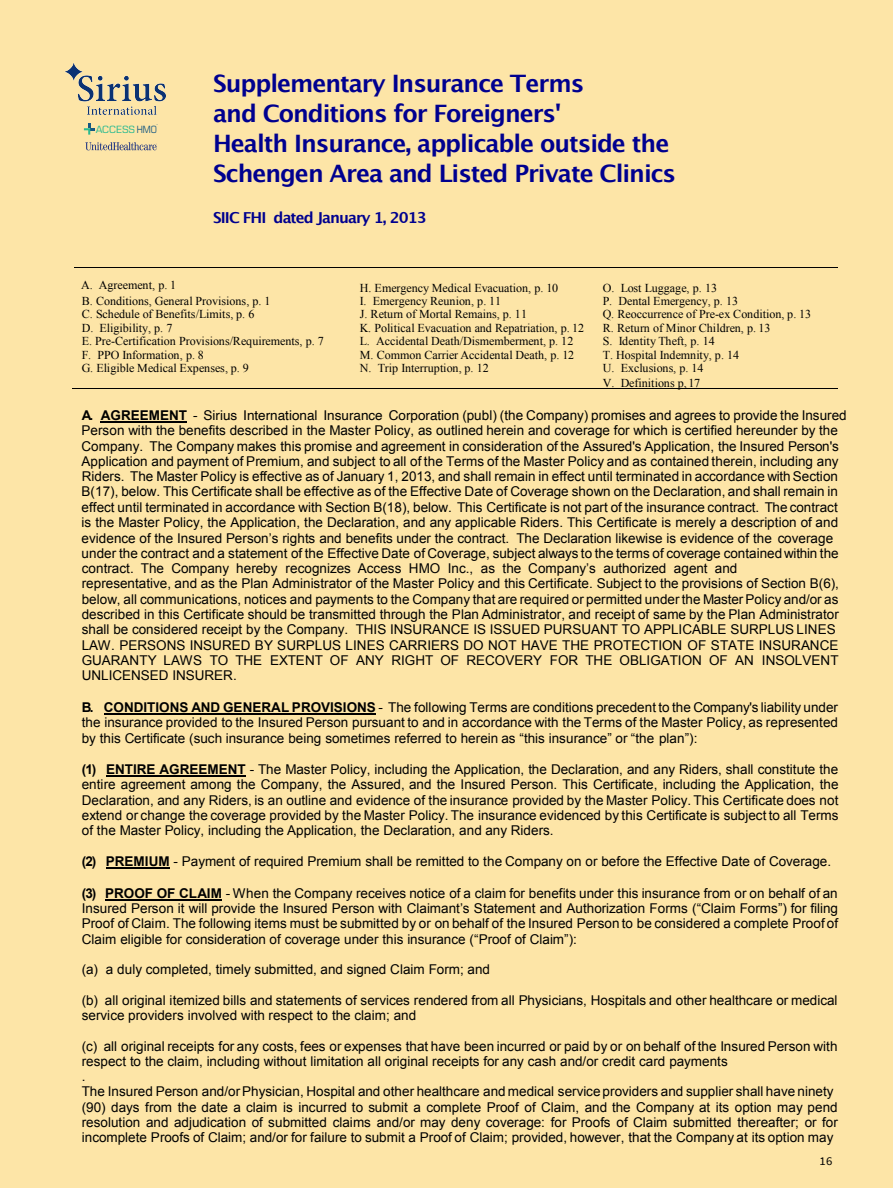
<style>
.page{position:relative;width:894px;height:1188px;background:#fff}
.page>*{position:absolute;margin:0;border:0;box-sizing:border-box;transform-origin:0 0}
.t1{font:700 24px/30px "Lucida Grande";letter-spacing:-.045em;color:#00008f}
.t2{font:700 15.15px "Lucida Grande";letter-spacing:-.065em;color:#00008f}
.t3{font:13.5px/15.3px "Arial";letter-spacing:.005em;color:#000}
.t4{font:12px/15.3px "Times New Roman";letter-spacing:-.005em;color:#000}
.t5{font:11.85px "Source Sans Pro";color:#000;scale:1.07 1}
.t6{font:10.65px "Eurostile Next LT Pro";color:#2aba91}
.s1{font-family:"Eurostile LT Std";font-stretch:condensed;font-size:10.05px;color:#155882}
.s2{font-weight:700}
.s3{font-family:"Helvetica"}
</style>
<div class="page">
<div style="left:1px;top:0;width:892px;height:1188px;background:#fde5a7"></div>
<hr style="left:74px;top:267px;width:267px;height:1px;background:#000">
<hr style="left:342px;top:267px;width:250px;height:1px;background:#000">
<hr style="left:592px;top:267px;width:246px;height:1px;background:#000">
<hr style="left:73px;top:389px;width:765px;height:1px;background:#000">
<hr style="left:101px;top:421px;width:86px;height:2px;background:#000">
<hr style="left:104px;top:713px;width:272px;height:2px;background:#000">
<hr style="left:106px;top:775px;width:140px;height:2px;background:#000">
<hr style="left:106px;top:868px;width:64px;height:1px;background:#000">
<hr style="left:105px;top:899px;width:117px;height:2px;background:#000">
<svg style="left:85px;top:142px;width:72px;height:8px"></svg>
<svg style="left:84px;top:124px;width:11px;height:11px"></svg>
<img style="left:65px;top:64px;width:100px;height:51px">
<p class="t6" style="left:96px;top:126px;width:63px">ACCESS <span class="s1">HMO</span></p>
<h1 class="t1" style="left:213px;top:71px;width:464px">Supplementary Insurance Terms<br>and Conditions for Foreigners'<br>Health Insurance, applicable outside the Schengen Area and Listed Private Clinics</h1>
<p class="t2" style="left:213px;top:211px;width:215px">SIIC FHI dated January 1, 2013</p>
<p class="t4" style="left:81px;top:278px;width:97px">A. Agreement, p. 1</p>
<p class="t4" style="left:360px;top:281px;width:200px">H. Emergency Medical Evacuation, p. 10</p>
<p class="t4" style="left:603px;top:281px;width:116px">O. Lost Luggage, p. 13</p>
<p class="t4" style="left:82px;top:294px;width:190px">B. Conditions, General Provisions, p. 1</p>
<p class="t4" style="left:360px;top:294px;width:143px">I. Emergency Reunion, p. 11</p>
<p class="t4" style="left:603px;top:294px;width:137px">P. Dental Emergency, p. 13</p>
<p class="t4" style="left:82px;top:308px;width:174px">C. Schedule of Benefits/Limits, p. 6</p>
<p class="t4" style="left:360px;top:308px;width:169px">J. Return of Mortal Remains, p. 11</p>
<p class="t4" style="left:603px;top:308px;width:210px">Q. Reoccurrence of Pre-ex Condition, p. 13</p>
<p class="t4" style="left:82px;top:321px;width:92px">D. Eligibility, p. 7</p>
<p class="t4" style="left:360px;top:321px;width:226px">K. Political Evacuation and Repatriation, p. 12</p>
<p class="t4" style="left:603px;top:321px;width:169px">R. Return of Minor Children, p. 13</p>
<p class="t4" style="left:82px;top:335px;width:244px">E. Pre-Certification Provisions/Requirements, p. 7</p>
<p class="t4" style="left:360px;top:335px;width:215px">L. Accidental Death/Dismemberment, p. 12</p>
<p class="t4" style="left:603px;top:335px;width:113px">S. Identity Theft, p. 14</p>
<p class="t4" style="left:82px;top:348px;width:124px">F. PPO Information, p. 8</p>
<p class="t4" style="left:360px;top:348px;width:216px">M. Common Carrier Accidental Death, p. 12</p>
<p class="t4" style="left:603px;top:348px;width:138px">T. Hospital Indemnity, p. 14</p>
<p class="t4" style="left:82px;top:362px;width:169px">G. Eligible Medical Expenses, p. 9</p>
<p class="t4" style="left:360px;top:362px;width:131px">N. Trip Interruption, p. 12</p>
<p class="t4" style="left:603px;top:362px;width:102px">U. Exclusions, p. 14<br>V. Definitions p, 17</p>
<p class="t3" style="left:82px;top:409px;width:767px"><span class="s2">A. AGREEMENT</span> - <span class="s3">Sirius International Insurance Corporation</span> (publ) (the Company) promises and agrees to provide the Insured Person with the benefits described in the Master Policy, as outlined herein and coverage for which is certified hereunder by the Company. The Company makes this promise and agreement in consideration of the Assured's Application, the Insured Person's Application and payment of Premium, and subject to all of the Terms of the Master Policy and as contained therein, including any Riders. The Master Policy is effective as of January 1, 2013, and shall remain in effect until terminated in accordance with Section B(17), below. This Certificate shall be effective as of the Effective Date of Coverage shown on the Declaration, and shall remain in effect until terminated in accordance with Section B(18), below. This Certificate is not part of the insurance contract. The contract is the Master Policy, the Application, the Declaration, and any applicable Riders. This Certificate is merely a description of and evidence of the Insured Person’s rights and benefits under the contract. The Declaration likewise is evidence of the coverage under the contract and a statement of the Effective Date of Coverage, subject always to the terms of coverage containedwithin the contract. The Company hereby recognizes Access HMO Inc., as the Company’s authorized agent and<br>representative, and as the Plan Administrator of the Master Policy and this Certificate. Subject to the provisions of Section B(6), below, all communications, notices and payments to the Company that are required or permitted under the Master Policy and/or as described in this Certificate should be transmitted through the Plan Administrator, and receipt of same by the Plan Administrator shall be considered receipt by the Company. THIS INSURANCE IS ISSUED PURSUANT TO APPLICABLE SURPLUS LINES LAW. PERSONS INSURED BY SURPLUS LINES CARRIERS DO NOT HAVE THE PROTECTION OF STATE INSURANCE GUARANTY LAWS TO THE EXTENT OF ANY RIGHT OF RECOVERY FOR THE OBLIGATION OF AN INSOLVENT UNLICENSED INSURER.</p>
<p class="t3" style="left:82px;top:701px;width:758px;text-align:justify"><span class="s2">B. CONDITIONS AND GENERAL PROVISIONS</span> - The following Terms are conditions precedent to the Company's liability under the insurance provided to the Insured Person pursuant to and in accordance with the Terms of the Master Policy, as represented by this Certificate (such insurance being sometimes referred to herein as “this insurance” or “the plan”):</p>
<p class="t3" style="left:82px;top:763px;width:758px;text-align:justify"><span class="s2">(1) ENTIRE AGREEMENT</span> - The Master Policy, including the Application, the Declaration, and any Riders, shall constitute the entire agreement among the Company, the Assured, and the Insured Person. This Certificate, including the Application, the Declaration, and any Riders, is an outline and evidence of the insurance provided by the Master Policy. This Certificate does not extend or change the coverage provided by the Master Policy. The insurance evidenced by this Certificate is subject to all Terms of the Master Policy, including the Application, the Declaration, and any Riders.</p>
<p class="t3" style="left:82px;top:855px;width:751px"><span class="s2">(2) PREMIUM</span> - Payment of required Premium shall be remitted to the Company on or before the Effective Date of Coverage.</p>
<p class="t3" style="left:82px;top:887px;width:758px;text-align:justify"><span class="s2">(3) PROOF OF CLAIM</span> - When the Company receives notice of a claim for benefits under this insurance from or on behalf of an Insured Person it will provide the Insured Person with Claimant’s Statement and Authorization Forms (“Claim Forms”) for filing Proof of Claim. The following items must be submitted by or on behalf of the Insured Person to be considered a complete Proof of Claim eligible for consideration of coverage under this insurance (“Proof of Claim”):</p>
<p class="t3" style="left:82px;top:963px;width:410px">(a) a duly completed, timely submitted, and signed Claim Form; and</p>
<p class="t3" style="left:82px;top:994px;width:757px">(b) all original itemized bills and statements of services rendered from all Physicians, Hospitals and other healthcare or medical service providers involved with respect to the claim; and</p>
<p class="t3" style="left:82px;top:1040px;width:758px">(c) all original receipts for any costs, fees or expenses that have been incurred or paid by or on behalf of the Insured Person with respect to the claim, including without limitation all original receipts for any cash and/or credit card payments<br>.<br>The Insured Person and/orPhysician, Hospital and other healthcare and medical service providers and supplier shall have ninety (90) days from the date a claim is incurred to submit a complete Proof of Claim, and the Company at its option may pend resolution and adjudication of submitted claims and/or may deny coverage: for Proofs of Claim submitted thereafter; or for incomplete Proofs of Claim; and/or for failure to submit a Proof of Claim; provided, however, that the Company at its option may</p>
<p class="t5" style="left:820px;top:1157px;width:13px">16</p>
</div>
